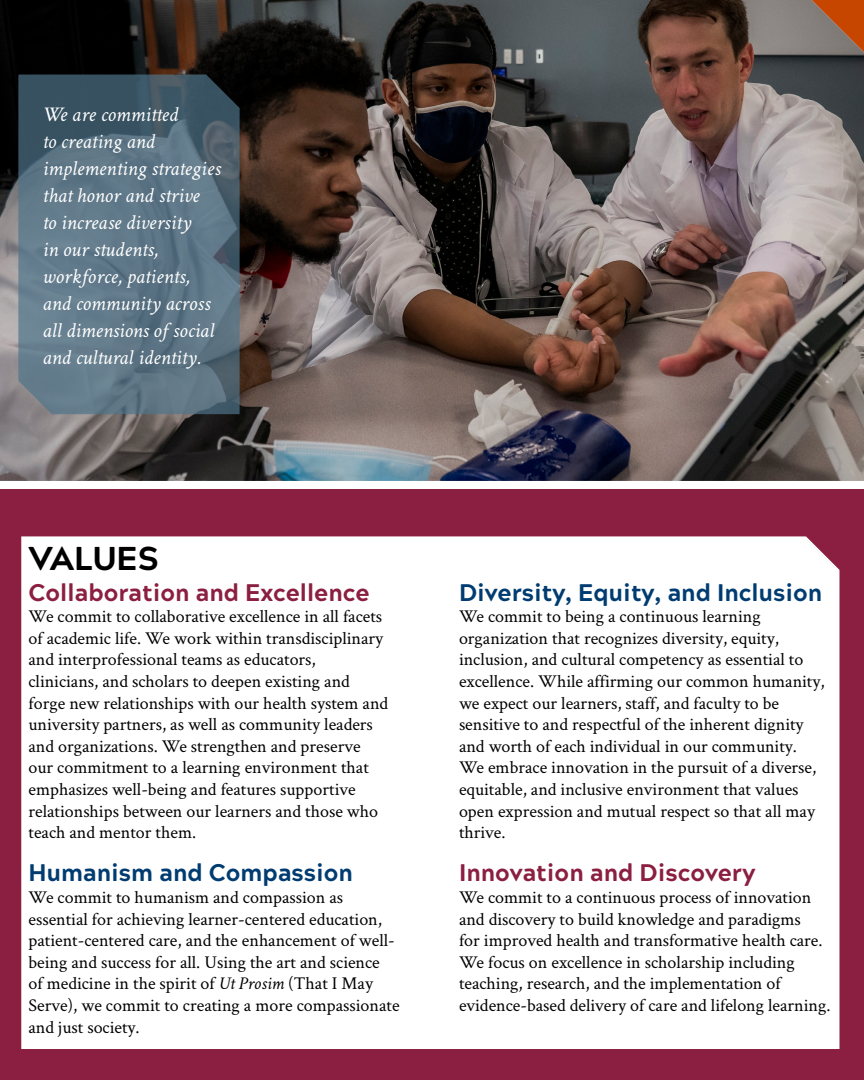
<style>
.page{position:relative;width:864px;height:1080px;background:#fff}
.page>*{position:absolute;margin:0;border:0;box-sizing:border-box;transform-origin:0 0}
.t1{font:800 33px "Acherus Grotesque";color:#000}
.t2{font:800 24px "Acherus Grotesque";color:#003c71}
.t3{font:800 24px "Acherus Grotesque";color:#8b1f41}
.t4{font:italic 21px/27px "Crimson Text";color:#fff}
.t5{font:18px/21.6px "Crimson Text";color:#000}
.s1{font-style:italic}
</style>
<div class="page">
<div style="left:0;top:490px;width:864px;height:590px;background:#8b1f41"></div>
<div style="left:21px;top:536px;width:818px;height:513px;background:#fff"></div>
<img style="left:0;top:0;width:864px;height:481px">
<svg style="left:18px;top:75px;width:222px;height:339px;background:#586f7e"></svg>
<p class="t4" style="left:42px;top:101px;width:180px">We are committed<br>to creating and implementing strategies that honor and strive<br>to increase diversity<br>in our students, workforce, patients, and community across all dimensions of social and cultural identity.</p>
<p class="t1" style="left:28px;top:530px;width:132px">VALUES</p>
<p class="t3" style="left:28px;top:571px;width:343px">Collaboration and Excellence</p>
<p class="t5" style="left:28px;top:605px;width:361px">We commit to collaborative excellence in all facets of academic life. We work within transdisciplinary and interprofessional teams as educators, clinicians, and scholars to deepen existing and forge new relationships with our health system and university partners, as well as community leaders and organizations. We strengthen and preserve our commitment to a learning environment that emphasizes well-being and features supportive relationships between our learners and those who teach and mentor them.</p>
<p class="t2" style="left:28px;top:852px;width:326px">Humanism and Compassion</p>
<p class="t5" style="left:28px;top:886px;width:373px">We commit to humanism and compassion as essential for achieving learner-centered education, patient-centered care, and the enhancement of well&shy;being and success for all. Using the art and science<br>of medicine in the spirit of <span class="s1">Ut Prosim</span> (That I May Serve), we commit to creating a more compassionate and just society.</p>
<p class="t2" style="left:459px;top:571px;width:365px">Diversity, Equity, and Inclusion</p>
<p class="t5" style="left:459px;top:605px;width:367px">We commit to being a continuous learning organization that recognizes diversity, equity, inclusion, and cultural competency as essential to excellence. While affirming our common humanity, we expect our learners, staff, and faculty to be sensitive to and respectful of the inherent dignity and worth of each individual in our community.<br>We embrace innovation in the pursuit of a diverse, equitable, and inclusive environment that values open expression and mutual respect so that all may thrive.</p>
<p class="t3" style="left:459px;top:852px;width:298px">Innovation and Discovery</p>
<p class="t5" style="left:459px;top:886px;width:373px">We commit to a continuous process of innovation and discovery to build knowledge and paradigms<br>for improved health and transformative health care.<br>We focus on excellence in scholarship including teaching, research, and the implementation of evidence-based delivery of care and lifelong learning.</p>
</div>
